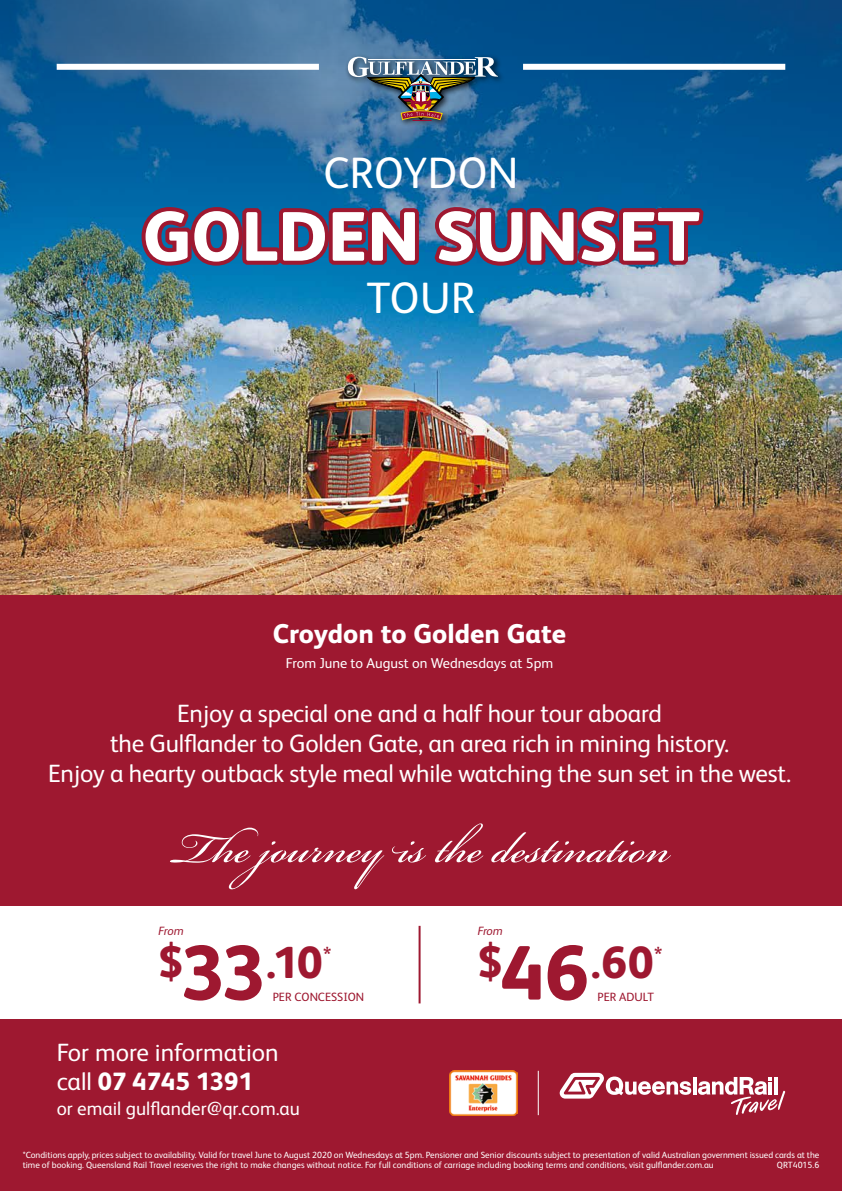
<style>
.page{position:relative;width:842px;height:1191px;background:#fff}
.page>*{position:absolute;margin:0;border:0;box-sizing:border-box;transform-origin:0 0}
.t1{font:800 70px "FS Albert Pro";color:#fff}
.t2{font:67.5px "Bickham Script Pro";color:#fff}
.t3{font:800 44.9px "FS Albert Pro";color:#9e1830}
.t4{font:44px "FS Albert Pro";letter-spacing:.01em;color:#fff}
.t5{font:800 27px "FS Albert Pro";color:#fff}
.t6{font:25px/30px "FS Albert Pro";letter-spacing:-.01em;color:#fff;text-align:center}
.t7{font:19px "FS Albert Pro";color:#fff}
.t8{font:14.3px "FS Albert Pro";color:#fff}
.t9{font:12px "FS Albert Pro";color:#9e1830}
.t10{font:italic 12px "FS Albert Pro";letter-spacing:-.01em;color:#9e1830}
.t11{font:9px/10.8px "FS Albert Pro";color:#fff}
.s1{font-size:44px}
.s2{font-size:77px}
.s3{font-weight:800}
</style>
<div class="page">
<img style="left:0;top:412px;width:842px;height:183px">
<div style="left:0;top:595px;width:842px;height:596px;background:#9e1830"></div>
<div style="left:0;top:906px;width:842px;height:112px;background:#fff"></div>
<img style="left:0;top:0;width:842px;height:412px">
<div style="left:344px;top:53px;width:161px;height:75px;background:#000;opacity:.75"></div>
<img style="left:348px;top:57px;width:150px;height:63px">
<hr style="left:419px;top:926px;width:2px;height:77px;background:#9e1830">
<div style="left:523px;top:64px;width:262px;height:6px;background:#fff"></div>
<div style="left:57px;top:64px;width:262px;height:6px;background:#fff"></div>
<hr style="left:693px;top:1077px;width:3px;height:17px;background:#fff">
<svg style="left:560px;top:1072px;width:131px;height:26px"></svg>
<svg style="left:698px;top:1077px;width:87px;height:38px"></svg>
<img style="left:449px;top:1070px;width:68px;height:45px">
<hr style="left:538px;top:1070px;width:1px;height:45px;background:#fff">
<svg style="left:138px;top:201px;width:285px;height:70px;background:#5a4068"></svg>
<svg style="left:431px;top:201px;width:275px;height:70px;background:#654369"></svg>
<h3 class="t4" style="left:323px;top:141px;width:197px">CROYDON</h3>
<h1 class="t1" style="left:143px;top:182px;width:558px">GOLDEN SUNSET</h1>
<h3 class="t4" style="left:366px;top:266px;width:110px">TOUR</h3>
<h3 class="t5" style="left:273px;top:612px;width:295px">Croydon to Golden Gate</h3>
<h3 class="t8" style="left:286px;top:653px;width:269px">From June to August on Wednesdays at 5pm</h3>
<h3 class="t6" style="left:48px;top:696px;width:744px">Enjoy a special one and a half hour tour aboard<br>the Gulflander to Golden Gate, an area rich in mining history.<br>Enjoy a hearty outback style meal while watching the sun set in the west.</h3>
<h2 class="t2" style="left:172px;top:799px;width:499px">The journey is the destination</h2>
<h3 class="t10" style="left:159px;top:922px;width:27px">From</h3>
<h3 class="t3" style="left:159px;top:927px;width:175px"><span class="s1">$</span><span class="s2">33</span>.10<sup>*</sup></h3>
<h3 class="t9" style="left:273px;top:988px;width:93px">PER CONCESSION</h3>
<h3 class="t6" style="left:57px;top:1035px;width:224px;line-height:29px;text-align:left">For more information call <span class="s3">07 4745 1391</span></h3>
<h3 class="t7" style="left:57px;top:1095px;width:245px">or email gulflander@qr.com.au</h3>
<h3 class="t10" style="left:478px;top:922px;width:27px">From</h3>
<h3 class="t3" style="left:478px;top:927px;width:186px"><span class="s1">$</span><span class="s2">46</span>.60<sup>*</sup></h3>
<h3 class="t9" style="left:597px;top:988px;width:58px">PER ADULT</h3>
<p class="t11" style="left:23px;top:1148px;width:798px">*Conditions apply, prices subject to availability. Valid for travel June to August 2020 on Wednesdays at 5pm. Pensioner and Senior discounts subject to presentation of valid Australian government issued cards at the time of booking. Queensland Rail Travel reserves the right to make changes without notice. For full conditions of carriage including booking terms and conditions, visit gulflander.com.au</p>
<p class="t11" style="left:777px;top:1159px;width:44px">QRT4015.6</p>
</div>
